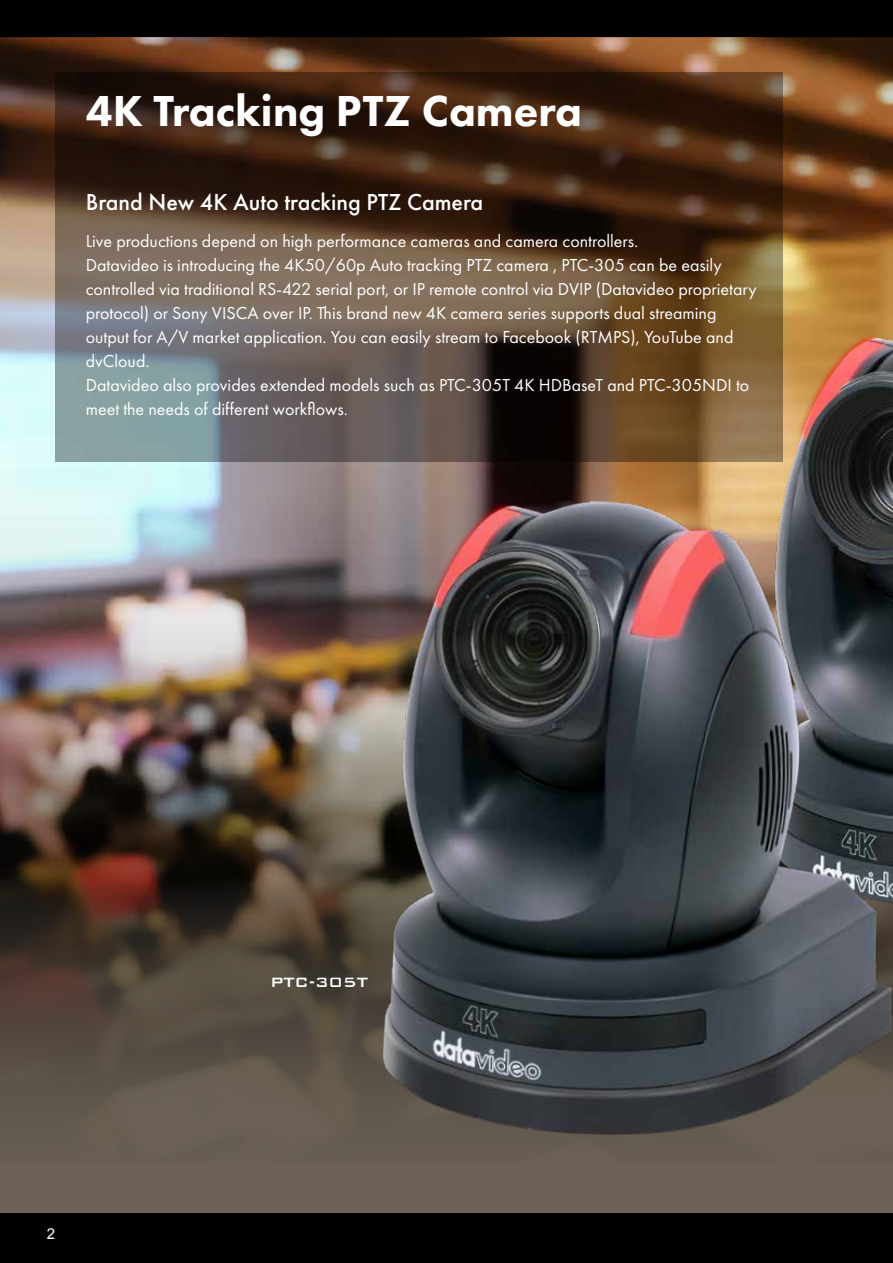
<style>
.page{position:relative;width:893px;height:1263px;background:#fff}
.page>*{position:absolute;margin:0;border:0;box-sizing:border-box;transform-origin:0 0}
.t1{font:800 45px "Futura PT";color:#fff}
.t2{font:500 24px "Futura PT";color:#fff}
.t3{font:18px/24px "Futura PT";color:#fff}
.t4{font:500 18px "Bank Gothic BT";color:#fff}
.t5{font:15px "Arial";color:#fff}
</style>
<div class="page">
<div style="left:0;top:0;width:893px;height:38px;background:#000"></div>
<div style="left:0;top:1213px;width:893px;height:50px;background:#000"></div>
<img style="left:0;top:38px;width:893px;height:397px">
<svg style="left:55px;top:72px;width:727px;height:363px;background:#564334"></svg>
<img style="left:0;top:435px;width:893px;height:778px">
<img style="left:770px;top:331px;width:123px;height:162px">
<img style="left:273px;top:493px;width:620px;height:691px">
<h1 class="t1" style="left:86px;top:83px;width:498px">4K Tracking PTZ Camera</h1>
<h2 class="t2" style="left:86px;top:187px;width:399px">Brand New 4K Auto tracking PTZ Camera</h2>
<p class="t3" style="left:86px;top:229px;width:672px">Live productions depend on high performance cameras and camera controllers.<br>Datavideo is introducing the 4K50/60p Auto tracking PTZ camera , PTC-305 can be easily controlled via traditional RS-422 serial port, or IP remote control via DVIP (Datavideo proprietary protocol) or Sony VISCA over IP. This brand new 4K camera series supports dual streaming output for A/V market application. You can easily stream to Facebook (RTMPS), YouTube and dvCloud.<br>Datavideo also provides extended models such as PTC-305T 4K HDBaseT and PTC-305NDI to meet the needs of different workflows.</p>
<p class="t5" style="left:47px;top:1224px;width:10px">2</p>
<p class="t4" style="left:270px;top:973px;width:99px">PTC-305T</p>
</div>
